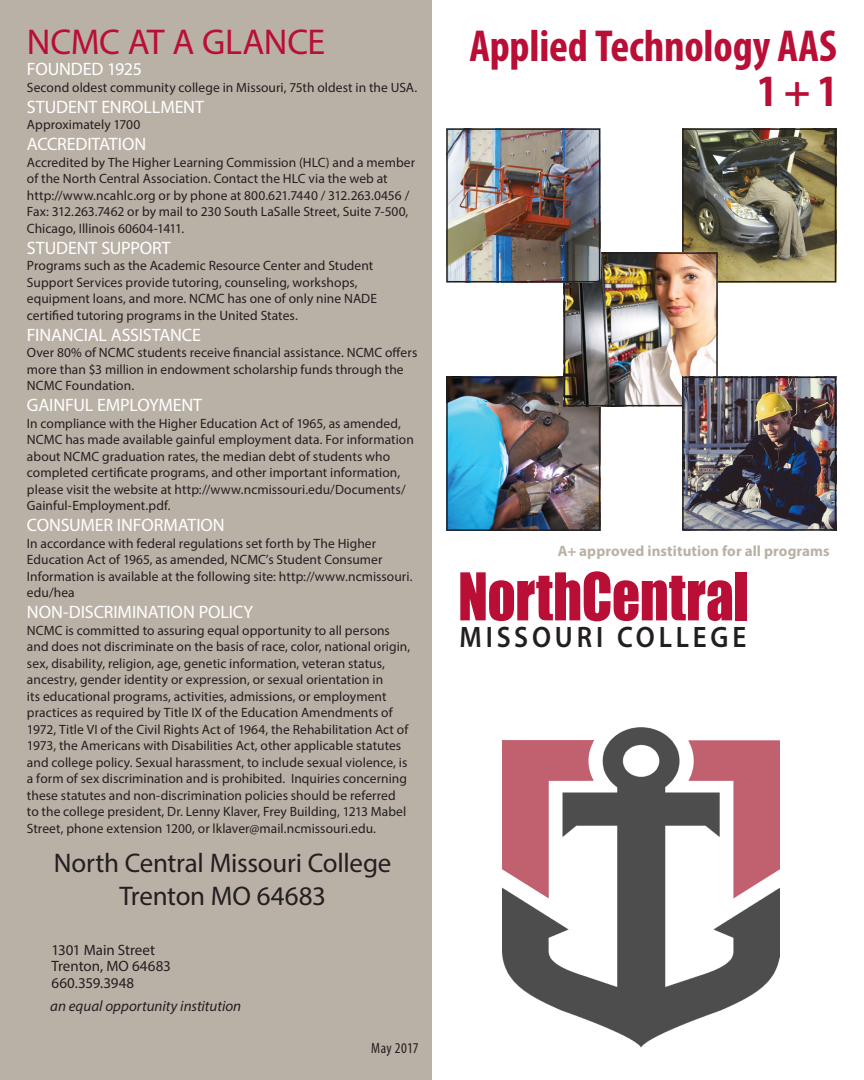
<style>
.page{position:relative;width:864px;height:1080px;background:#fff}
.page>*{position:absolute;margin:0;border:0;box-sizing:border-box;transform-origin:0 0}
.LogoTitle_-_Impact{font:60.75px "Impact";letter-spacing:-.005em;color:#b90f36;scale:.91 1}
.Head_5{font:700 condensed 45px "Myriad Pro";letter-spacing:-.005em;color:#b90f36}
.Subtitle_1_-_Myriad{font:36px "Myriad Pro";letter-spacing:-.01em;color:#b90f36}
.Logo_Subtitle_1_-_My{font:600 29.7px "Myriad Pro";letter-spacing:.14em;color:#231f20;scale:.91 1}
.at_a_glance{font:27px/33px "Myriad Pro";letter-spacing:-.01em;color:#231f20;text-align:center}
.Subtitle_1_-_Myriad-2{font:18px "Myriad Pro";letter-spacing:-.005em;color:#fff}
.body_-_Myriad_Pro_Li{font:15px "Myriad Pro";letter-spacing:-.005em;color:#231f20}
.body_-_Myriad_Pro_Li-2{font:700 15px "Myriad Pro";letter-spacing:.005em;color:#bab1a6}
.body_-_Myriad_Pro_Li-3{font:italic 15px "Myriad Pro";color:#231f20}
.Folio_Left{font:condensed 15px "Myriad Pro";letter-spacing:.025em;color:#231f20}
.Subtitle_1_-_Myriad-3{font:13.5px/16.5px "Myriad Pro";letter-spacing:.005em;color:#231f20}
</style>
<div class="page">
<div style="left:0;top:0;width:432px;height:1080px;background:#bab1a6"></div>
<img style="left:503px;top:728px;width:277px;height:319px">
<img style="left:685px;top:131px;width:148px;height:148px">
<div style="left:682px;top:128px;width:154px;height:154px;border:2px solid #231f20"></div>
<img style="left:449px;top:380px;width:148px;height:148px">
<div style="left:446px;top:377px;width:154px;height:154px;border:2px solid #231f20"></div>
<img style="left:567px;top:255px;width:148px;height:148px">
<div style="left:564px;top:252px;width:154px;height:154px;border:2px solid #231f20"></div>
<img style="left:449px;top:131px;width:148px;height:148px">
<div style="left:446px;top:128px;width:154px;height:154px;border:2px solid #231f20"></div>
<img style="left:685px;top:380px;width:148px;height:148px">
<div style="left:682px;top:377px;width:154px;height:154px;border:2px solid #231f20"></div>
<p class="Subtitle_1_-_Myriad" style="left:27px;top:20px;width:300px">NCMC AT A GLANCE</p>
<p class="Subtitle_1_-_Myriad-2" style="left:27px;top:58px;width:117px">FOUNDED 1925</p>
<p class="Subtitle_1_-_Myriad-3" style="left:27px;top:79px;width:392px">Second oldest community college in Missouri, 75th oldest in the USA.</p>
<p class="Subtitle_1_-_Myriad-2" style="left:27px;top:95px;width:179px">STUDENT ENROLLMENT</p>
<p class="Subtitle_1_-_Myriad-3" style="left:27px;top:116px;width:115px">Approximately 1700</p>
<p class="Subtitle_1_-_Myriad-2" style="left:27px;top:133px;width:121px">ACCREDITATION</p>
<p class="Subtitle_1_-_Myriad-3" style="left:27px;top:154px;width:390px">Accredited by The Higher Learning Commission (HLC) and a member of the North Central Association. Contact the HLC via the web at http://www.ncahlc.org or by phone at 800.621.7440 / 312.263.0456 / Fax: 312.263.7462 or by mail to 230 South LaSalle Street, Suite 7-500, Chicago, Illinois 60604-1411.</p>
<p class="Subtitle_1_-_Myriad-2" style="left:27px;top:236px;width:145px">STUDENT SUPPORT</p>
<p class="Subtitle_1_-_Myriad-3" style="left:27px;top:257px;width:352px">Programs such as the Academic Resource Center and Student Support Services provide tutoring, counseling, workshops, equipment loans, and more. NCMC has one of only nine NADE certified tutoring programs in the United States.</p>
<p class="Subtitle_1_-_Myriad-2" style="left:27px;top:323px;width:176px">FINANCIAL ASSISTANCE</p>
<p class="Subtitle_1_-_Myriad-3" style="left:27px;top:344px;width:392px">Over 80% of NCMC students receive financial assistance. NCMC offers more than $3 million in endowment scholarship funds through the<br>NCMC Foundation.</p>
<p class="Subtitle_1_-_Myriad-2" style="left:27px;top:394px;width:177px">GAINFUL EMPLOYMENT</p>
<p class="Subtitle_1_-_Myriad-3" style="left:27px;top:415px;width:388px">In compliance with the Higher Education Act of 1965, as amended, NCMC has made available gainful employment data. For information about NCMC graduation rates, the median debt of students who completed certificate programs, and other important information, please visit the website at http://www.ncmissouri.edu/Documents/ Gainful-Employment.pdf.</p>
<p class="Subtitle_1_-_Myriad-2" style="left:27px;top:514px;width:199px">CONSUMER INFORMATION</p>
<p class="Subtitle_1_-_Myriad-3" style="left:27px;top:535px;width:387px">In accordance with federal regulations set forth by The Higher Education Act of 1965, as amended, NCMC’s Student Consumer Information is available at the following site: http://www.ncmissouri. edu/hea</p>
<p class="Subtitle_1_-_Myriad-2" style="left:27px;top:601px;width:228px">NON-DISCRIMINATION POLICY</p>
<p class="Subtitle_1_-_Myriad-3" style="left:27px;top:622px;width:385px">NCMC is committed to assuring equal opportunity to all persons and does not discriminate on the basis of race, color, national origin, sex, disability, religion, age, genetic information, veteran status, ancestry, gender identity or expression, or sexual orientation in<br>its educational programs, activities, admissions, or employment practices as required by Title IX of the Education Amendments of 1972, Title VI of the Civil Rights Act of 1964, the Rehabilitation Act of 1973, the Americans with Disabilities Act, other applicable statutes and college policy. Sexual harassment, to include sexual violence, is a form of sex discrimination and is prohibited. Inquiries concerning these statutes and non-discrimination policies should be referred to the college president, Dr. Lenny Klaver, Frey Building, 1213 Mabel Street, phone extension 1200, or lklaver@mail.ncmissouri.edu.</p>
<p class="at_a_glance" style="left:54px;top:846px;width:339px">North Central Missouri College<br>Trenton MO 64683</p>
<p class="body_-_Myriad_Pro_Li" style="left:52px;top:940px;width:105px">1301 Main Street</p>
<p class="body_-_Myriad_Pro_Li" style="left:52px;top:957px;width:121px">Trenton, MO 64683</p>
<p class="body_-_Myriad_Pro_Li" style="left:52px;top:973px;width:84px">660.359.3948</p>
<p class="body_-_Myriad_Pro_Li-3" style="left:50px;top:997px;width:193px">an equal opportunity institution</p>
<p class="Folio_Left" style="left:371px;top:1039px;width:49px">May 2017</p>
<p class="Head_5" style="left:469px;top:18px;width:369px">Applied Technology AAS</p>
<p class="Head_5" style="left:758px;top:63px;width:81px">1 + 1</p>
<p class="body_-_Myriad_Pro_Li-2" style="left:558px;top:542px;width:273px">A+ approved institution for all programs</p>
<p class="LogoTitle_-_Impact" style="left:458px;top:549px;width:321px">NorthCentral</p>
<p class="Logo_Subtitle_1_-_My" style="left:460px;top:618px;width:317px">MISSOURI COLLEGE</p>
</div>
